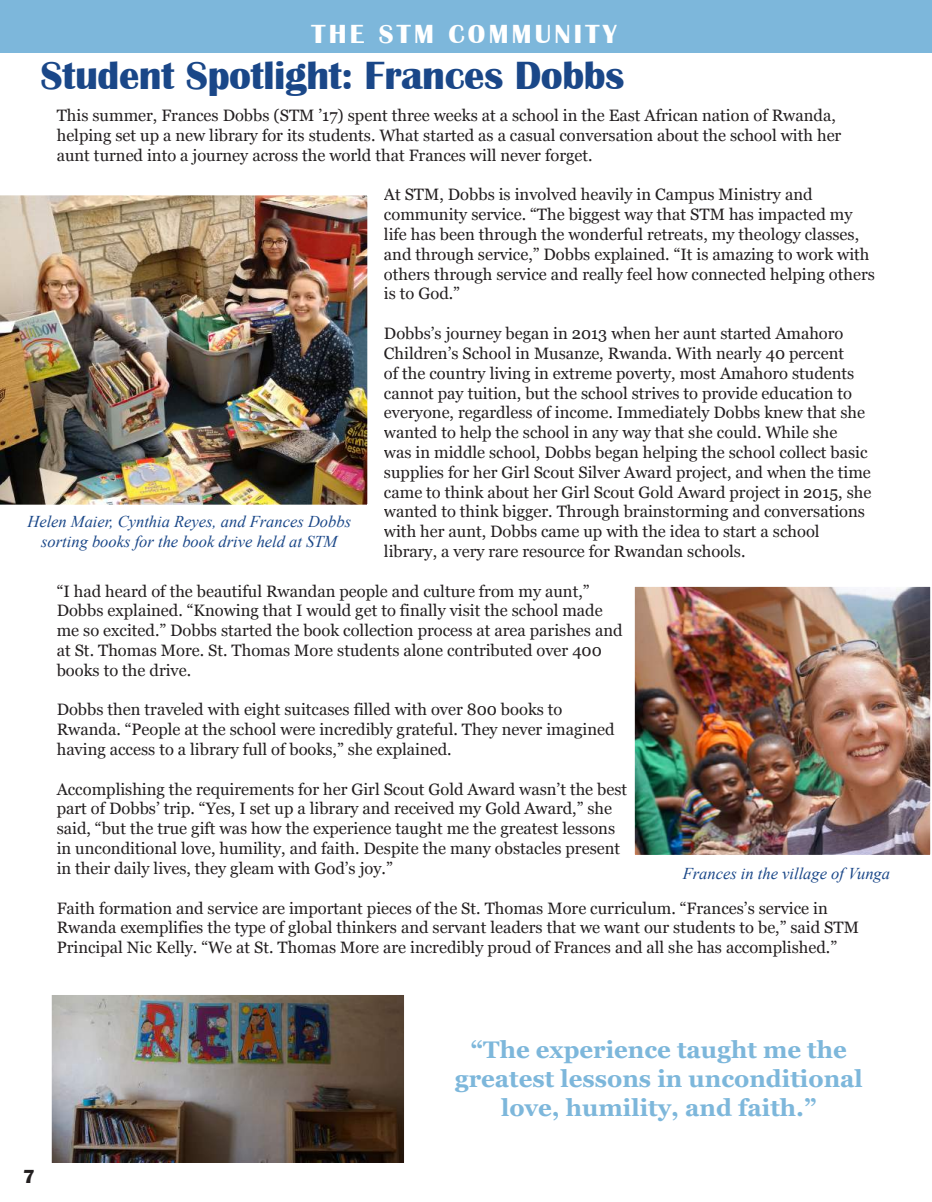
<style>
.page{position:relative;width:932px;height:1202px;background:#fff}
.page>*{position:absolute;margin:0;border:0;box-sizing:border-box;transform-origin:0 0}
.t1{font:700 40.5px "Britannic";letter-spacing:-.01em;color:#1a4788}
.t2{font:700 27px "Britannic";letter-spacing:.12em;color:#fff}
.t3{font:700 24px/28.8px "Vani";color:#7db7db;text-align:center}
.t4{font:700 19.5px "Britannic";color:#231f20}
.t5{font:16.5px/19.8px "Vani";color:#231f20}
.t6{font:italic 16.5px/19.8px "Times New Roman";color:#1a4788;text-align:center}
</style>
<div class="page">
<div style="left:0;top:0;width:932px;height:52px;background:#7db7db"></div>
<img style="left:53px;top:996px;width:350px;height:165px">
<div style="left:45px;top:988px;width:366px;height:181px;border:7px solid #fff"></div>
<img style="left:634px;top:586px;width:297px;height:269px">
<img style="left:0;top:195px;width:368px;height:310px">
<h2 class="t2" style="left:292px;top:19px;width:306px">THE STM COMMUNITY</h2>
<h2 class="t2" style="left:311px;top:19px;width:306px">THE STM COMMUNITY</h2>
<h2 class="t2" style="left:248px;top:20px;width:306px">THE STM COMMUNITY</h2>
<h1 class="t1" style="left:40px;top:53px;width:585px">Student Spotlight: Frances Dobbs</h1>
<p class="t5" style="left:57px;top:106px;width:786px">This summer, Frances Dobbs (STM ’17) spent three weeks at a school in the East African nation of Rwanda, helping set up a new library for its students. What started as a casual conversation about the school with her aunt turned into a journey across the world that Frances will never forget.</p>
<p class="t5" style="left:384px;top:185px;width:492px">At STM, Dobbs is involved heavily in Campus Ministry and community service. “The biggest way that STM has impacted my life has been through the wonderful retreats, my theology classes, and through service,” Dobbs explained. “It is amazing to work with others through service and really feel how connected helping others is to God.”</p>
<p class="t5" style="left:384px;top:323px;width:489px">Dobbs’s journey began in 2013 when her aunt started Amahoro Children’s School in Musanze, Rwanda. With nearly 40 percent<br>of the country living in extreme poverty, most Amahoro students cannot pay tuition, but the school strives to provide education to everyone, regardless of income. Immediately Dobbs knew that she wanted to help the school in any way that she could. While she<br>was in middle school, Dobbs began helping the school collect basic supplies for her Girl Scout Silver Award project, and when the time came to think about her Girl Scout Gold Award project in 2015, she wanted to think bigger. Through brainstorming and conversations with her aunt, Dobbs came up with the idea to start a school library, a very rare resource for Rwandan schools.</p>
<p class="t5" style="left:57px;top:581px;width:567px">“I had heard of the beautiful Rwandan people and culture from my aunt,” Dobbs explained. “Knowing that I would get to finally visit the school made me so excited.” Dobbs started the book collection process at area parishes and at St. Thomas More. St. Thomas More students alone contributed over 400 books to the drive.</p>
<p class="t5" style="left:57px;top:700px;width:559px">Dobbs then traveled with eight suitcases filled with over 800 books to<br>Rwanda. “People at the school were incredibly grateful. They never imagined having access to a library full of books,” she explained.</p>
<p class="t5" style="left:57px;top:779px;width:572px">Accomplishing the requirements for her Girl Scout Gold Award wasn’t the best part of Dobbs’ trip. “Yes, I set up a library and received my Gold Award,” she said, “but the true gift was how the experience taught me the greatest lessons in unconditional love, humility, and faith. Despite the many obstacles present in their daily lives, they gleam with God’s joy.”</p>
<p class="t5" style="left:57px;top:898px;width:803px">Faith formation and service are important pieces of the St. Thomas More curriculum. “Frances’s service in<br>Rwanda exemplifies the type of global thinkers and servant leaders that we want our students to be,” said STM<br>Principal Nic Kelly. “We at St. Thomas More are incredibly proud of Frances and all she has accomplished.”</p>
<p class="t6" style="left:27px;top:511px;width:325px">Helen Maier, Cynthia Reyes, and Frances Dobbs sorting books for the book drive held at STM</p>
<p class="t6" style="left:682px;top:862px;width:209px">Frances in the village of Vunga</p>
<p class="t4" style="left:23px;top:1165px;width:13px">7</p>
<h3 class="t3" style="left:455px;top:1035px;width:409px">“The experience taught me the greatest lessons in unconditional love, humility, and faith.”</h3>
</div>
